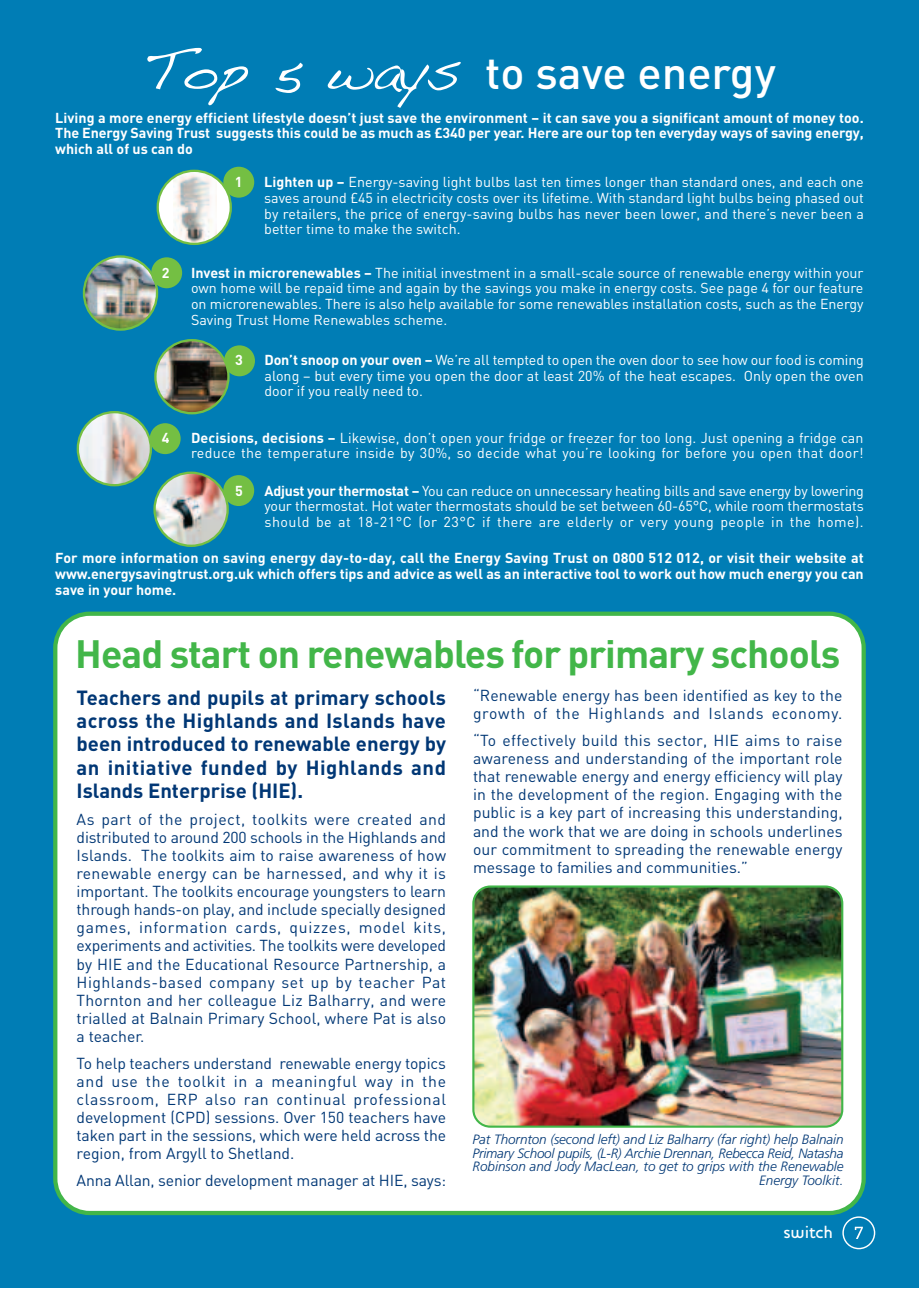
<style>
.page{position:relative;width:919px;height:1289px;background:#fff}
.page>*{position:absolute;margin:0;border:0;box-sizing:border-box;transform-origin:0 0}
.t1{font:500 45px "DIN";color:#fff}
.t2{font:700 39px "DIN";letter-spacing:-.025em;color:#42b649}
.t3{font:700 20.25px/23.2px "DIN";letter-spacing:.03em;color:#013775;text-align:justify}
.t4{font:500 18px "Houschka";color:#fff}
.t5{font:15.75px/18.1px "DIN";color:#013775;text-align:justify}
.t6{font:14.25px/15.6px "DIN";letter-spacing:.01em;color:#fff;text-align:justify}
.t7{font:700 14.25px/15.8px "DIN";letter-spacing:-.005em;color:#fff;text-align:justify}
.t8{font:italic 300 13.5px/13.5px "Frutiger";letter-spacing:-.005em;color:#013775;text-align:right}
.s1{font-family:"Handwriting Dakota";font-weight:400;font-size:55.5px}
.s2{font-weight:700}
</style>
<div class="page">
<div style="left:0;top:0;width:918px;height:1287px;background:#007db5"></div>
<div style="left:224px;top:345px;width:31px;height:31px;background:#74bf43;border-radius:50%"></div>
<svg style="left:854px;top:1226px;width:8px;height:12px"></svg>
<div style="left:842px;top:1216px;width:33px;height:33px;border:1px solid #fff;border-radius:50%"></div>
<div style="left:150px;top:423px;width:31px;height:31px;background:#74bf43;border-radius:50%"></div>
<div style="left:223px;top:475px;width:31px;height:31px;background:#74bf43;border-radius:50%"></div>
<div style="left:53px;top:611px;width:812px;height:604px;background:#fff;border:4px solid #42b649;border-radius:34px"></div>
<img style="left:473px;top:886px;width:369px;height:240px;border-radius:17px">
<div style="left:472px;top:885px;width:371px;height:242px;border:2px solid #42b649;border-radius:17px"></div>
<img style="left:155px;top:341px;width:73px;height:72px;border-radius:50%">
<div style="left:154px;top:339px;width:75px;height:75px;border:2px solid #74bf43;border-radius:50%"></div>
<img style="left:78px;top:412px;width:73px;height:73px;border-radius:50%">
<div style="left:77px;top:411px;width:75px;height:75px;border:2px solid #74bf43;border-radius:50%"></div>
<img style="left:84px;top:256px;width:73px;height:73px;border-radius:50%">
<div style="left:83px;top:255px;width:75px;height:76px;border:2px solid #74bf43;border-radius:50%"></div>
<img style="left:154px;top:473px;width:74px;height:73px;border-radius:50%">
<div style="left:153px;top:471px;width:76px;height:76px;border:2px solid #74bf43;border-radius:50%"></div>
<div style="left:158px;top:171px;width:73px;height:73px;background:#fff;border-radius:50%"></div>
<img style="left:173px;top:171px;width:44px;height:73px">
<div style="left:156px;top:170px;width:76px;height:75px;border:2px solid #74bf43;border-radius:50%"></div>
<div style="left:223px;top:167px;width:31px;height:31px;background:#74bf43;border-radius:50%"></div>
<div style="left:151px;top:257px;width:31px;height:31px;background:#74bf43;border-radius:50%"></div>
<h1 class="t1" style="left:143px;top:57px;width:634px"><span class="s1">Top 5 ways</span> to save energy</h1>
<p class="t7" style="left:55px;top:111px;width:810px">Living a more energy efficient lifestyle doesn’t just save the environment – it can save you a significant amount of money too.<br>The Energy Saving Trust suggests this could be as much as £340 per year. Here are our top ten everyday ways of saving energy, which all of us can do</p>
<p class="t7" style="left:235px;top:176px;width:9px">1</p>
<p class="t6" style="left:264px;top:176px;width:601px"><span class="s2">Lighten up –</span> Energy-saving light bulbs last ten times longer than standard ones, and each one saves around £45 in electricity costs over its lifetime. With standard light bulbs being phased out by retailers, the price of energy-saving bulbs has never been lower, and there’s never been a better time to make the switch.</p>
<p class="t7" style="left:162px;top:266px;width:9px">2</p>
<p class="t6" style="left:191px;top:266px;width:674px"><span class="s2">Invest in microrenewables –</span> The initial investment in a small-scale source of renewable energy within your own home will be repaid time and again by the savings you make in energy costs. See page 4 for our feature on microrenewables. There is also help available for some renewables installation costs, such as the Energy Saving Trust Home Renewables scheme.</p>
<p class="t7" style="left:235px;top:353px;width:9px">3</p>
<p class="t6" style="left:264px;top:353px;width:601px"><span class="s2">Don’t snoop on your oven –</span> We’re all tempted to open the oven door to see how our food is coming along – but every time you open the door at least 20% of the heat escapes. Only open the oven door if you really need to.</p>
<p class="t7" style="left:162px;top:431px;width:9px">4</p>
<p class="t6" style="left:191px;top:431px;width:674px"><span class="s2">Decisions, decisions –</span> Likewise, don’t open your fridge or freezer for too long. Just opening a fridge can reduce the temperature inside by 30%, so decide what you’re looking for before you open that door!</p>
<p class="t7" style="left:235px;top:484px;width:9px">5</p>
<p class="t6" style="left:264px;top:484px;width:601px"><span class="s2">Adjust your thermostat –</span> You can reduce on unnecessary heating bills and save energy by lowering your thermostat. Hot water thermostats should be set between 60-65°C, while room thermostats should be at 18-21°C (or 23°C if there are elderly or very young people in the home).</p>
<p class="t7" style="left:55px;top:551px;width:810px">For more information on saving energy day-to-day, call the Energy Saving Trust on 0800 512 012, or visit their website at www.energysavingtrust.org.uk which offers tips and advice as well as an interactive tool to work out how much energy you can save in your home.</p>
<h2 class="t2" style="left:75px;top:639px;width:766px">Head start on renewables for primary schools</h2>
<p class="t3" style="left:77px;top:687px;width:371px">Teachers and pupils at primary schools across the Highlands and Islands have been introduced to renewable energy by an initiative funded by Highlands and Islands Enterprise (HIE).</p>
<p class="t5" style="left:77px;top:811px;width:371px">As part of the project, toolkits were created and distributed to around 200 schools in the Highlands and Islands. The toolkits aim to raise awareness of how renewable energy can be harnessed, and why it is important. The toolkits encourage youngsters to learn through hands-on play, and include specially designed games, information cards, quizzes, model kits, experiments and activities. The toolkits were developed by HIE and the Educational Resource Partnership, a Highlands-based company set up by teacher Pat Thornton and her colleague Liz Balharry, and were trialled at Balnain Primary School, where Pat is also a teacher.</p>
<p class="t5" style="left:77px;top:1055px;width:371px">To help teachers understand renewable energy topics and use the toolkit in a meaningful way in the classroom, ERP also ran continual professional development (CPD) sessions. Over 150 teachers have taken part in the sessions, which were held across the region, from Argyll to Shetland.</p>
<p class="t5" style="left:77px;top:1172px;width:371px">Anna Allan, senior development manager at HIE, says:</p>
<p class="t5" style="left:473px;top:688px;width:371px">“Renewable energy has been identified as key to the growth of the Highlands and Islands economy.</p>
<p class="t5" style="left:473px;top:733px;width:371px">“To effectively build this sector, HIE aims to raise awareness and understanding of the important role that renewable energy and energy efficiency will play in the development of the region. Engaging with the public is a key part of increasing this understanding, and the work that we are doing in schools underlines our commitment to spreading the renewable energy message to families and communities.”</p>
<p class="t8" style="left:472px;top:1133px;width:372px">Pat Thornton (second left) and Liz Balharry (far right) help Balnain Primary School pupils, (L-R) Archie Drennan, Rebecca Reid, Natasha Robinson and Jody MacLean, to get to grips with the Renewable Energy Toolkit.</p>
<p class="t4" style="left:783px;top:1225px;width:51px">switch</p>
</div>
